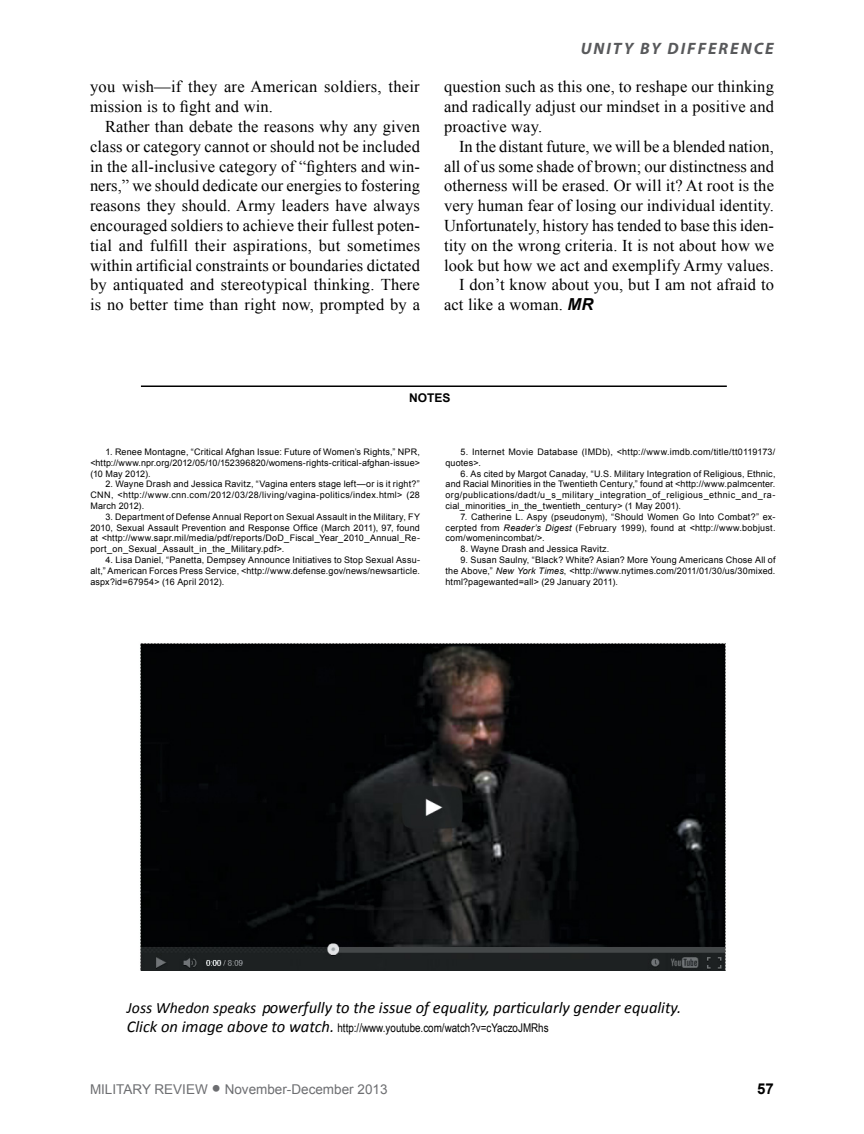
<style>
.page{position:relative;width:864px;height:1134px;background:#fff}
.page>*{position:absolute;margin:0;border:0;box-sizing:border-box;transform-origin:0 0}
.fob{font:16.5px/19.8px "Times New Roman";letter-spacing:.01em;color:#000;text-align:justify}
.Plain_Text{font:italic 16.5px "Calibri";color:#000}
.t1{font:italic 700 16.5px "Myriad Pro";letter-spacing:.12em;color:#58595b}
.t2{font:700 15px "Arial";color:#000}
.t3{font:13.5px "Arial";color:#6d6e71}
.Footnote_Header{font:12px "Arial Narrow";color:#000}
.Footnote_Header-2{font:700 12px "Arial";color:#000}
.footnotes{font:9px/10.8px "Arial";letter-spacing:.02em;color:#000;text-align:justify}
.s1{font-family:"Arial";font-weight:700;font-style:italic}
.s2{font-style:italic}
.s3{font-size:15.75px}
.s4{font-size:27px}
</style>
<div class="page">
<hr style="left:141px;top:386px;width:586px;height:1px;background:#000">
<img style="left:140px;top:643px;width:586px;height:327px">
<p class="fob" style="left:90px;top:77px;width:331px">you wish—if they are American soldiers, their mission is to fight and win.</p>
<p class="fob" style="left:90px;top:116px;width:332px;text-indent:15px">Rather than debate the reasons why any given class or category cannot or should not be included in the all-inclusive category of “fighters and win&shy;ners,” we should dedicate our energies to fostering reasons they should. Army leaders have always encouraged soldiers to achieve their fullest poten&shy;tial and fulfill their aspirations, but sometimes within artificial constraints or boundaries dictated by antiquated and stereotypical thinking. There is no better time than right now, prompted by a</p>
<h1 class="t1" style="left:581px;top:38px;width:195px">UNITY BY DIFFERENCE</h1>
<p class="fob" style="left:444px;top:77px;width:332px">question such as this one, to reshape our thinking and radically adjust our mindset in a positive and proactive way.</p>
<p class="fob" style="left:444px;top:136px;width:332px;text-indent:15px">In the distant future, we will be a blended nation, all of us some shade of brown; our distinctness and otherness will be erased. Or will it? At root is the very human fear of losing our individual identity.<br>Unfortunately, history has tended to base this iden&shy;tity on the wrong criteria. It is not about how we look but how we act and exemplify Army values.</p>
<p class="fob" style="left:444px;top:275px;width:332px;text-indent:15px">I don’t know about you, but I am not afraid to act like a woman. <span class="s1">MR</span></p>
<p class="Footnote_Header-2" style="left:409px;top:390px;width:43px">NOTES</p>
<p class="footnotes" style="left:90px;top:447px;width:331px;text-indent:15px">1. Renee Montagne, “Critical Afghan Issue: Future of Women’s Rights,” NPR, &lt;http://www.npr.org/2012/05/10/152396820/womens-rights-critical-afghan-issue&gt; (10 May 2012).</p>
<p class="footnotes" style="left:90px;top:479px;width:331px;text-indent:15px">2. Wayne Drash and Jessica Ravitz, “Vagina enters stage left—or is it right?” CNN, &lt;http://www.cnn.com/2012/03/28/living/vagina-politics/index.html&gt; (28<br>March 2012).</p>
<p class="footnotes" style="left:90px;top:511px;width:331px;text-indent:15px">3. Department of Defense Annual Report on Sexual Assault in the Military, FY 2010, Sexual Assault Prevention and Response Office (March 2011), 97, found at &lt;http://www.sapr.mil/media/pdf/reports/DoD_Fiscal_Year_2010_Annual_Re&shy;port_on_Sexual_Assault_in_the_Military.pdf&gt;.</p>
<p class="footnotes" style="left:90px;top:555px;width:331px;text-indent:15px">4. Lisa Daniel, “Panetta, Dempsey Announce Initiatives to Stop Sexual Assu&shy;alt,” American Forces Press Service, &lt;http://www.defense.gov/news/newsarticle. aspx?id=67954&gt; (16 April 2012).</p>
<p class="footnotes" style="left:446px;top:447px;width:331px;text-indent:15px">5. Internet Movie Database (IMDb), &lt;http://www.imdb.com/title/tt0119173/ quotes&gt;.</p>
<p class="footnotes" style="left:446px;top:468px;width:332px;text-indent:15px">6. As cited by Margot Canaday, “U.S. Military Integration of Religious, Ethnic, and Racial Minorities in the Twentieth Century,” found at &lt;http://www.palmcenter. org/publications/dadt/u_s_military_integration_of_religious_ethnic_and_ra&shy;cial_minorities_in_the_twentieth_century&gt; (1 May 2001).</p>
<p class="footnotes" style="left:446px;top:511px;width:332px;text-indent:15px">7. Catherine L. Aspy (pseudonym), “Should Women Go Into Combat?” ex&shy;cerpted from <span class="s2">Reader’s Digest</span> (February 1999), found at &lt;http://www.bobjust. com/womenincombat/&gt;.</p>
<p class="footnotes" style="left:460px;top:544px;width:150px">8. Wayne Drash and Jessica Ravitz.</p>
<p class="footnotes" style="left:446px;top:555px;width:332px;text-indent:15px">9. Susan Saulny, “Black? White? Asian? More Young Americans Chose All of the Above,” <span class="s2">New York Times</span>, &lt;http://www.nytimes.com/2011/01/30/us/30mixed. html?pagewanted=all&gt; (29 January 2011).</p>
<p class="Plain_Text" style="left:127px;top:996px;width:556px"><span class="s3">Joss Whedon speaks</span> powerfully to the issue of equality, particularly gender equality.</p>
<p class="Plain_Text" style="left:127px;top:1015px;width:209px">Click on image above to watch.</p>
<p class="Footnote_Header" style="left:338px;top:1019px;width:213px">http://www.youtube.com/watch?v=cYaczoJMRhs</p>
<h3 class="t3" style="left:90px;top:1080px;width:299px">MILITARY REVIEW <span class="s4">•</span> November-December 2013</h3>
<h2 class="t2" style="left:757px;top:1078px;width:18px">57</h2>
</div>
